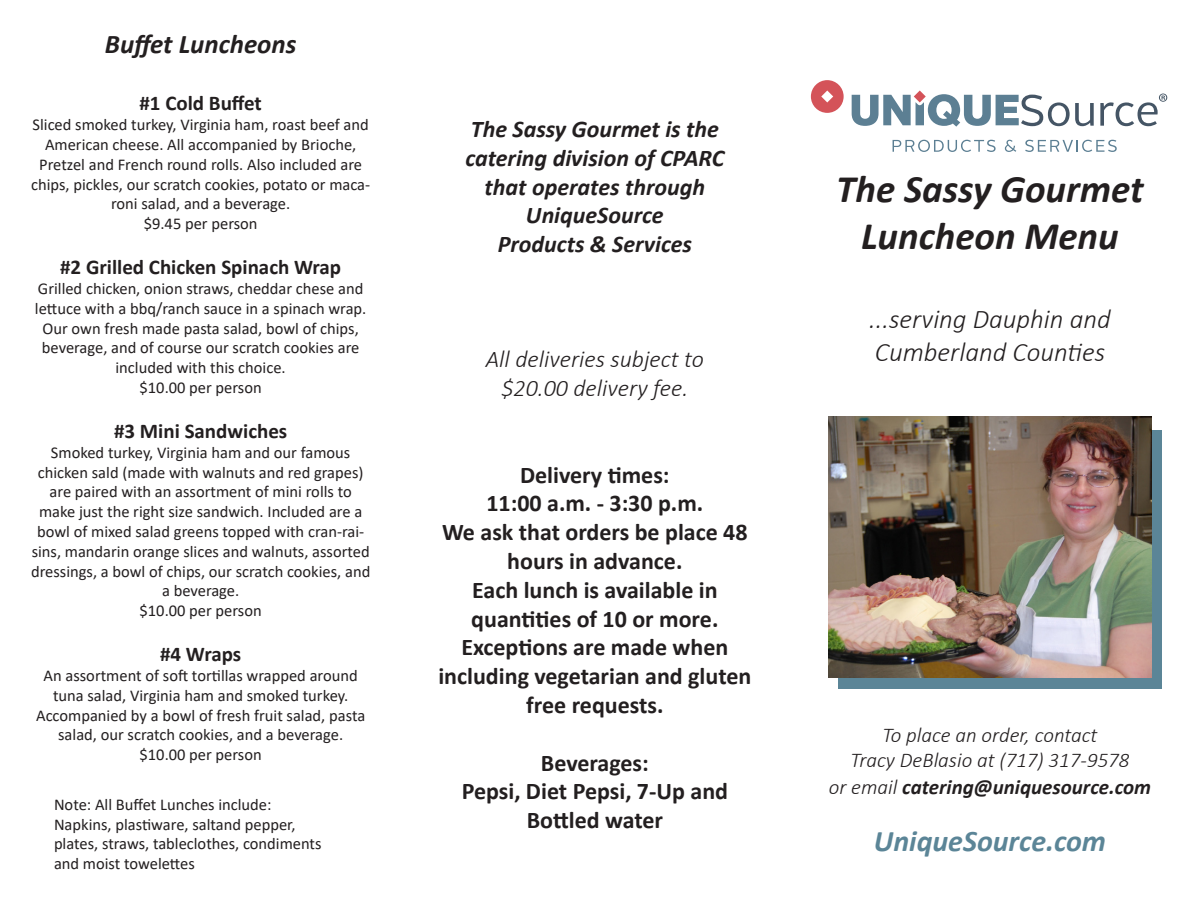
<style>
.page{position:relative;width:1188px;height:918px;background:#fff}
.page>*{position:absolute;margin:0;border:0;box-sizing:border-box;transform-origin:0 0}
.t1{font:italic 700 39px "Calibri";color:#231f20}
.t2{font:italic 700 30px "Calibri";color:#5b8597}
.t3{font:italic 300 27px "Calibri";color:#231f20}
.t4{font:italic 700 27px "Calibri";color:#231f20}
.t5{font:700 24px/28.8px "Calibri";color:#231f20;text-align:center}
.t6{font:italic 700 24px "Calibri";color:#231f20}
.t7{font:italic 300 24px "Calibri";color:#231f20}
.t8{font:700 21px "Calibri";color:#231f20}
.t9{font:italic 300 21px "Calibri";color:#231f20}
.t10{font:italic 700 21px "Calibri";color:#231f20}
.t11{font:16.5px/19.8px "Calibri";color:#231f20;text-align:center}
.s1{font-weight:300}
</style>
<div class="page">
<div style="left:838px;top:430px;width:324px;height:258px;background:#5b8597"></div>
<img style="left:828px;top:416px;width:324px;height:262px">
<svg style="left:893px;top:140px;width:103px;height:12px"></svg>
<svg style="left:1005px;top:140px;width:11px;height:12px"></svg>
<svg style="left:1025px;top:140px;width:92px;height:12px"></svg>
<svg style="left:852px;top:91px;width:242px;height:36px"></svg>
<svg style="left:811px;top:80px;width:33px;height:33px"></svg>
<svg style="left:1100px;top:94px;width:67px;height:32px"></svg>
<p class="t4" style="left:105px;top:25px;width:193px">Buffet Luncheons</p>
<p class="t8" style="left:139px;top:89px;width:124px">#1 Cold Buffet</p>
<p class="t11" style="left:31px;top:114px;width:341px">Sliced smoked turkey, Virginia ham, roast beef and American cheese. All accompanied by Brioche, Pretzel and French round rolls. Also included are chips, pickles, our scratch cookies, potato or maca&shy;roni salad, and a beverage.</p>
<p class="t11" style="left:144px;top:213px;width:115px">$9.45 per person</p>
<p class="t8" style="left:60px;top:252px;width:283px">#2 Grilled Chicken Spinach Wrap</p>
<p class="t11" style="left:35px;top:278px;width:333px">Grilled chicken, onion straws, cheddar chese and lettuce with a bbq/ranch sauce in a spinach wrap.<br>Our own fresh made pasta salad, bowl of chips, beverage, and of course our scratch cookies are included with this choice.</p>
<p class="t11" style="left:140px;top:377px;width:124px">$10.00 per person</p>
<p class="t8" style="left:114px;top:416px;width:175px">#3 Mini Sandwiches</p>
<p class="t11" style="left:31px;top:442px;width:341px">Smoked turkey, Virginia ham and our famous chicken sald (made with walnuts and red grapes) are paired with an assortment of mini rolls to make just the right size sandwich. Included are a bowl of mixed salad greens topped with cran-rai&shy;sins, mandarin orange slices and walnuts, assorted dressings, a bowl of chips, our scratch cookies, and a beverage.</p>
<p class="t11" style="left:140px;top:600px;width:124px">$10.00 per person</p>
<p class="t8" style="left:160px;top:639px;width:83px">#4 Wraps</p>
<p class="t11" style="left:36px;top:665px;width:331px">An assortment of soft tortillas wrapped around tuna salad, Virginia ham and smoked turkey.<br>Accompanied by a bowl of fresh fruit salad, pasta salad, our scratch cookies, and a beverage. $10.00 per person</p>
<p class="t11" style="left:54px;top:794px;width:219px">Note: All Buffet Lunches include:</p>
<p class="t11" style="left:54px;top:814px;width:269px;text-align:left">Napkins, plastiware, saltand pepper, plates, straws, tableclothes, condiments and moist towelettes</p>
<p class="t6" style="left:471px;top:112px;width:250px">The Sassy Gourmet is the</p>
<p class="t6" style="left:465px;top:141px;width:261px">catering division of CPARC</p>
<p class="t6" style="left:485px;top:170px;width:222px">that operates through</p>
<p class="t6" style="left:526px;top:198px;width:139px">UniqueSource</p>
<p class="t6" style="left:498px;top:227px;width:196px">Products &amp; Services</p>
<p class="t7" style="left:486px;top:345px;width:220px">All deliveries subject to</p>
<p class="t7" style="left:501px;top:373px;width:189px">$20.00 delivery fee.</p>
<p class="t5" style="left:486px;top:460px;width:218px">Delivery times:<br>11:00 a.m. - 3:30 p.m.</p>
<p class="t5" style="left:442px;top:518px;width:307px">We ask that orders be place 48 hours in advance.<br>Each lunch is available in</p>
<p class="t5" style="left:471px;top:604px;width:249px">quantities of 10 or more.</p>
<p class="t5" style="left:461px;top:633px;width:269px">Exceptions are made when</p>
<p class="t5" style="left:438px;top:662px;width:314px">including vegetarian and gluten free requests.</p>
<p class="t5" style="left:462px;top:748px;width:268px">Beverages:<br>Pepsi, Diet Pepsi, 7-Up and<br>Bottled water</p>
<p class="t1" style="left:836px;top:162px;width:309px">The Sassy Gourmet</p>
<p class="t1" style="left:861px;top:209px;width:259px">Luncheon Menu</p>
<p class="t3" style="left:869px;top:303px;width:243px">...serving Dauphin and</p>
<p class="t3" style="left:875px;top:335px;width:232px">Cumberland Counties</p>
<p class="t9" style="left:883px;top:722px;width:216px">To place an order, contact</p>
<p class="t9" style="left:850px;top:747px;width:281px">Tracy DeBlasio at (717) 317-9578</p>
<p class="t10" style="left:829px;top:773px;width:324px"><span class="s1">or email</span> catering@uniquesource.com</p>
<p class="t2" style="left:874px;top:820px;width:234px">UniqueSource.com</p>
</div>
